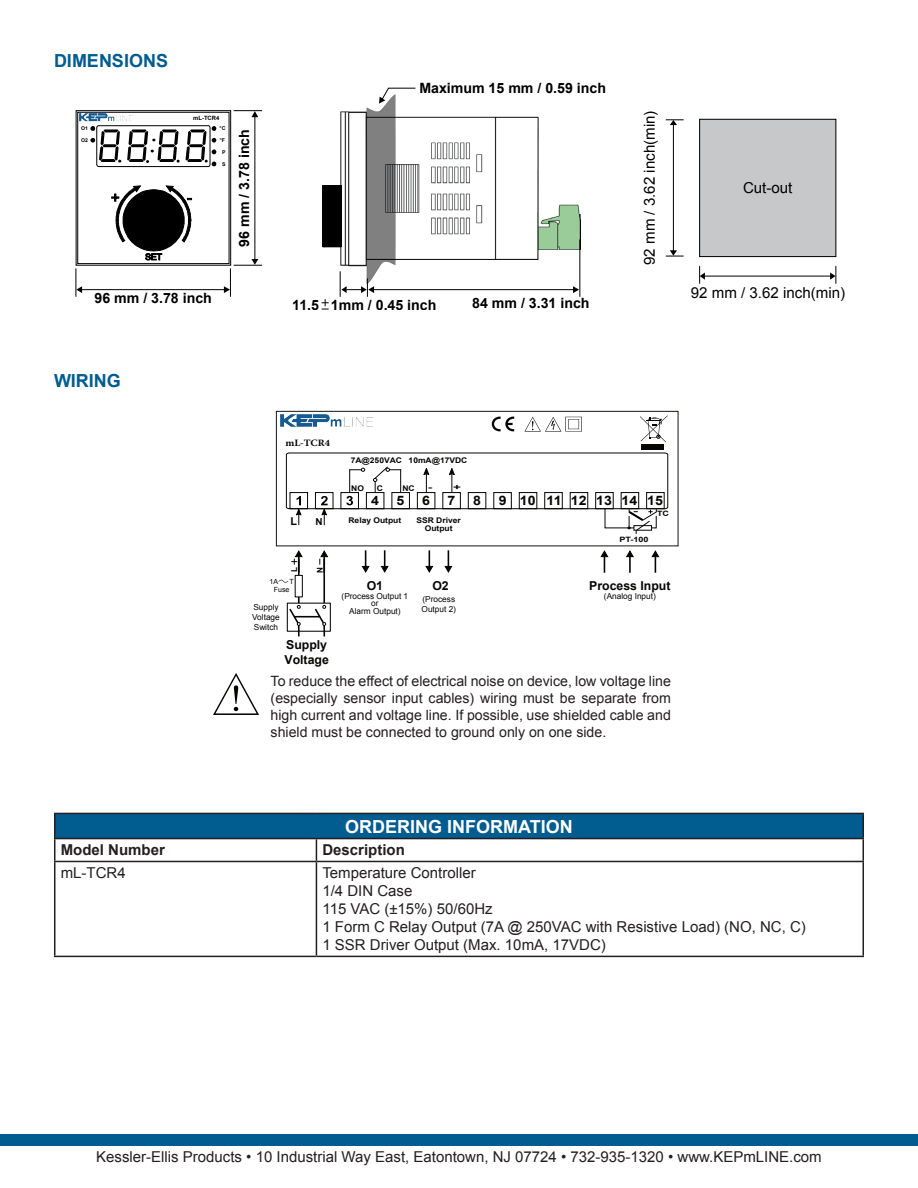
<style>
.page{position:relative;width:918px;height:1188px;background:#fff}
.page>*{position:absolute;margin:0;border:0;box-sizing:border-box;transform-origin:0 0}
.Heading-blue{font:700 18px "Arial";color:#fff}
.Heading-blue-2{font:700 18px "Arial";color:#015c90}
.t1{font:15.9px "Arial";color:#000}
.t2{font:15.15px "Arial";color:#000}
.t3{font:15px "Arial";color:#231f20}
.t4{font:700 15px "Arial";color:#231f20}
.t5{font:14.1px/17px "Arial";color:#231f20;text-align:justify}
.t6{font:700 14.1px "Arial";color:#000}
.t7{font:700 13.05px "Arial";color:#050504;scale:1.09 1}
.t8{font:700 12.3px/15.3px "Arial";color:#050504}
.t9{font:700 10.8px "Arial";color:#050504}
.t10{font:700 9.75px "Minion Pro";color:#050504;scale:1.09 1}
.t11{font:700 9.6px "Arial";color:#050504;scale:1.04 1}
.t12{font:8.55px "Arial";color:#000}
.t13{font:8.25px/10.4px "Arial";color:#050504}
.t14{font:700 8.1px "Arial";color:#050504;scale:1.66 1}
.t15{font:700 8.1px "Arial";color:#050504}
.t16{font:700 7.8px/8.1px "Arial";color:#050504;text-align:center;scale:1.09 1}
.t17{font:700 7.35px "Arial";color:#050504;scale:1.23 1}
.t18{font:7.05px/8.9px "Arial";color:#050504}
.t19{font:700 5.85px "Arial";color:#000}
.t20{font:700 5.25px "Arial";color:#000}
.t21{font:700 5.1px "Arial";color:#000}
</style>
<div class="page">
<div style="left:0;top:1134px;width:918px;height:12px;background:#015c90"></div>
<div style="left:77px;top:112px;width:152px;height:152px;border:1px solid #000"></div>
<div style="left:76px;top:110px;width:155px;height:155px;border:1px solid #000"></div>
<svg style="left:111px;top:185px;width:81px;height:76px"></svg>
<svg style="left:90px;top:125px;width:126px;height:42px"></svg>
<svg style="left:75px;top:268px;width:7px;height:29px"></svg>
<hr style="left:80px;top:289px;width:147px;height:1px;background:#000">
<svg style="left:224px;top:259px;width:38px;height:38px"></svg>
<svg style="left:234px;top:110px;width:28px;height:7px"></svg>
<hr style="left:254px;top:114px;width:1px;height:147px;background:#000">
<svg style="left:573px;top:286px;width:6px;height:7px"></svg>
<img style="left:331px;top:104px;width:249px;height:180px">
<div style="left:322px;top:186px;width:19px;height:61px;background:#000"></div>
<hr style="left:579px;top:239px;width:1px;height:58px;background:#000">
<hr style="left:372px;top:289px;width:203px;height:1px;background:#000">
<svg style="left:340px;top:271px;width:34px;height:26px"></svg>
<svg style="left:322px;top:299px;width:7px;height:11px"></svg>
<svg style="left:379px;top:88px;width:37px;height:16px"></svg>
<img style="left:79px;top:114px;width:54px;height:8px">
<svg style="left:830px;top:266px;width:7px;height:18px"></svg>
<svg style="left:699px;top:266px;width:6px;height:18px"></svg>
<hr style="left:703px;top:276px;width:130px;height:1px;background:#000">
<div style="left:700px;top:119px;width:136px;height:138px;background:#c7c8ca"></div>
<div style="left:699px;top:119px;width:137px;height:138px;border:1px solid #000"></div>
<svg style="left:666px;top:250px;width:18px;height:7px"></svg>
<svg style="left:666px;top:120px;width:18px;height:5px"></svg>
<hr style="left:673px;top:123px;width:1px;height:130px;background:#000">
<svg style="left:213px;top:673px;width:46px;height:42px"></svg>
<div style="left:276px;top:411px;width:403px;height:135px;border:1px solid #1d1714"></div>
<svg style="left:286px;top:452px;width:383px;height:82px"></svg>
<svg style="left:492px;top:417px;width:22px;height:14px"></svg>
<svg style="left:640px;top:415px;width:28px;height:27px"></svg>
<div style="left:642px;top:444px;width:22px;height:5px;background:#050504"></div>
<svg style="left:524px;top:417px;width:58px;height:15px"></svg>
<svg style="left:425px;top:550px;width:9px;height:23px"></svg>
<svg style="left:444px;top:550px;width:9px;height:23px"></svg>
<svg style="left:380px;top:550px;width:9px;height:23px"></svg>
<svg style="left:361px;top:550px;width:9px;height:23px"></svg>
<hr style="left:323px;top:559px;width:2px;height:48px;background:#050504">
<hr style="left:298px;top:559px;width:2px;height:48px;background:#050504">
<div style="left:287px;top:603px;width:44px;height:29px;border:1px solid #050504"></div>
<hr style="left:294px;top:616px;width:26px;height:2px;background:#050504">
<svg style="left:288px;top:605px;width:13px;height:31px"></svg>
<svg style="left:313px;top:605px;width:13px;height:31px"></svg>
<svg style="left:319px;top:550px;width:9px;height:23px"></svg>
<svg style="left:291px;top:550px;width:12px;height:23px"></svg>
<div style="left:295px;top:575px;width:7px;height:22px;background:#fff"></div>
<div style="left:295px;top:575px;width:8px;height:22px;border:1px solid #050504"></div>
<svg style="left:278px;top:580px;width:10px;height:3px"></svg>
<svg style="left:626px;top:550px;width:8px;height:23px"></svg>
<svg style="left:651px;top:550px;width:9px;height:23px"></svg>
<svg style="left:600px;top:550px;width:9px;height:23px"></svg>
<img style="left:281px;top:415px;width:92px;height:12px">
<div style="left:55px;top:813px;width:808px;height:26px;background:#015c90"></div>
<hr style="left:54px;top:813px;width:262px;height:1px;background:#231f20">
<hr style="left:54px;top:814px;width:2px;height:24px;background:#231f20">
<hr style="left:316px;top:813px;width:548px;height:1px;background:#231f20">
<hr style="left:862px;top:814px;width:2px;height:24px;background:#231f20">
<hr style="left:54px;top:838px;width:262px;height:1px;background:#231f20">
<hr style="left:54px;top:839px;width:2px;height:22px;background:#231f20">
<hr style="left:316px;top:838px;width:548px;height:1px;background:#231f20">
<svg style="left:316px;top:839px;width:1px;height:22px"></svg>
<hr style="left:862px;top:839px;width:2px;height:22px;background:#231f20">
<hr style="left:54px;top:861px;width:262px;height:1px;background:#231f20">
<hr style="left:54px;top:862px;width:2px;height:94px;background:#231f20">
<hr style="left:316px;top:861px;width:548px;height:1px;background:#231f20">
<hr style="left:316px;top:862px;width:1px;height:94px;background:#231f20">
<hr style="left:862px;top:862px;width:2px;height:94px;background:#231f20">
<hr style="left:54px;top:956px;width:262px;height:1px;background:#231f20">
<hr style="left:316px;top:956px;width:548px;height:1px;background:#231f20">
<p class="Heading-blue-2" style="left:54px;top:49px;width:116px">DIMENSIONS</p>
<p class="t21" style="left:81px;top:125px;width:8px">O1</p>
<p class="t21" style="left:81px;top:137px;width:8px">O2</p>
<p class="t19" style="left:193px;top:114px;width:27px">mL-TCR4</p>
<p class="t20" style="left:220px;top:125px;width:7px">°C</p>
<p class="t21" style="left:220px;top:137px;width:7px">°F</p>
<p class="t21" style="left:222px;top:149px;width:5px">P</p>
<p class="t1" style="left:111px;top:187px;width:11px">+</p>
<p class="t1" style="left:187px;top:187px;width:7px">-</p>
<p class="t12" style="left:145px;top:251px;width:18px">SET</p>
<p class="t21" style="left:222px;top:161px;width:5px">S</p>
<p class="t6" style="left:95px;top:289px;width:119px">96 mm / 3.78 inch</p>
<p class="t6" style="left:235px;top:247px;width:119px;rotate:-90deg">96 mm / 3.78 inch</p>
<p class="t6" style="left:419px;top:78px;width:188px">Maximum 15 mm / 0.59 inch</p>
<p class="t6" style="left:292px;top:295px;width:146px">11.5 1mm / 0.45 inch</p>
<p class="t6" style="left:472px;top:293px;width:119px">84 mm / 3.31 inch</p>
<p class="t2" style="left:639px;top:265px;width:156px;rotate:-90deg">92 mm / 3.62 inch(min)</p>
<p class="t2" style="left:743px;top:178px;width:51px">Cut-out</p>
<p class="t2" style="left:691px;top:283px;width:156px">92 mm / 3.62 inch(min)</p>
<p class="Heading-blue-2" style="left:54px;top:369px;width:68px">WIRING</p>
<p class="t10" style="left:285px;top:436px;width:43px">mL-TCR4</p>
<p class="t9" style="left:290px;top:514px;width:8px">L</p>
<p class="t11" style="left:316px;top:515px;width:8px">N</p>
<p class="t15" style="left:289px;top:572px;width:6px;rotate:-90deg">L</p>
<p class="t15" style="left:315px;top:573px;width:7px;rotate:-90deg">N</p>
<p class="t18" style="left:269px;top:577px;width:10px">1A</p>
<p class="t18" style="left:274px;top:577px;width:22px;text-indent:16px">T<br>Fuse</p>
<p class="t13" style="left:252px;top:602px;width:29px">Supply<br>Voltage<br>Switch</p>
<p class="t8" style="left:284px;top:637px;width:46px">Supply<br>Voltage</p>
<p class="t16" style="left:351px;top:456px;width:49px">7A@250VAC</p>
<p class="t16" style="left:409px;top:456px;width:55px">10mA@17VDC</p>
<p class="t16" style="left:351px;top:484px;width:13px">NO</p>
<p class="t16" style="left:377px;top:484px;width:7px">C</p>
<p class="t16" style="left:402px;top:484px;width:13px">NC</p>
<p class="t14" style="left:428px;top:482px;width:4px">-</p>
<p class="t14" style="left:453px;top:482px;width:6px">+</p>
<p class="t7" style="left:422px;top:492px;width:9px">6</p>
<p class="t7" style="left:448px;top:492px;width:9px">7</p>
<p class="t7" style="left:473px;top:492px;width:9px">8</p>
<p class="t7" style="left:499px;top:492px;width:9px">9</p>
<p class="t7" style="left:371px;top:492px;width:9px">4</p>
<p class="t7" style="left:397px;top:492px;width:9px">5</p>
<p class="t7" style="left:520px;top:492px;width:133px">10 11 12 13 14 15</p>
<p class="t16" style="left:349px;top:516px;width:50px">Relay Output</p>
<p class="t16" style="left:416px;top:516px;width:42px">SSR Driver<br>Output</p>
<p class="t8" style="left:367px;top:579px;width:18px">O1</p>
<p class="t13" style="left:342px;top:592px;width:68px;line-height:7.5px;text-align:center">(Process Output 1 or<br>Alarm Output)</p>
<p class="t8" style="left:432px;top:579px;width:18px">O2</p>
<p class="t13" style="left:422px;top:594px;width:36px">(Process<br>Output 2)</p>
<p class="t17" style="left:619px;top:534px;width:25px">PT-100</p>
<p class="t17" style="left:657px;top:508px;width:11px">TC</p>
<p class="t8" style="left:589px;top:579px;width:83px">Process Input</p>
<p class="t13" style="left:604px;top:591px;width:53px">(Analog Input)</p>
<p class="t5" style="left:271px;top:673px;width:402px">To reduce the effect of electrical noise on device, low voltage line (especially sensor input cables) wiring must be separate from high current and voltage line. If possible, use shielded cable and shield must be connected to ground only on one side.</p>
<p class="Heading-blue" style="left:345px;top:814px;width:229px">ORDERING INFORMATION</p>
<p class="t4" style="left:61px;top:840px;width:106px">Model Number</p>
<p class="t4" style="left:322px;top:840px;width:84px">Description</p>
<p class="t3" style="left:61px;top:863px;width:66px">mL-TCR4</p>
<p class="t3" style="left:322px;top:863px;width:155px">Temperature Controller</p>
<p class="t3" style="left:322px;top:881px;width:92px">1/4 DIN Case</p>
<p class="t3" style="left:322px;top:899px;width:172px">115 VAC (±15%) 50/60Hz</p>
<p class="t3" style="left:322px;top:917px;width:485px">1 Form C Relay Output (7A @ 250VAC with Resistive Load) (NO, NC, C)</p>
<p class="t3" style="left:322px;top:935px;width:285px">1 SSR Driver Output (Max. 10mA, 17VDC)</p>
<p class="t3" style="left:96px;top:1147px;width:727px">Kessler-Ellis Products • 10 Industrial Way East, Eatontown, NJ 07724 • 732-935-1320 • www.KEPmLINE.com</p>
</div>
